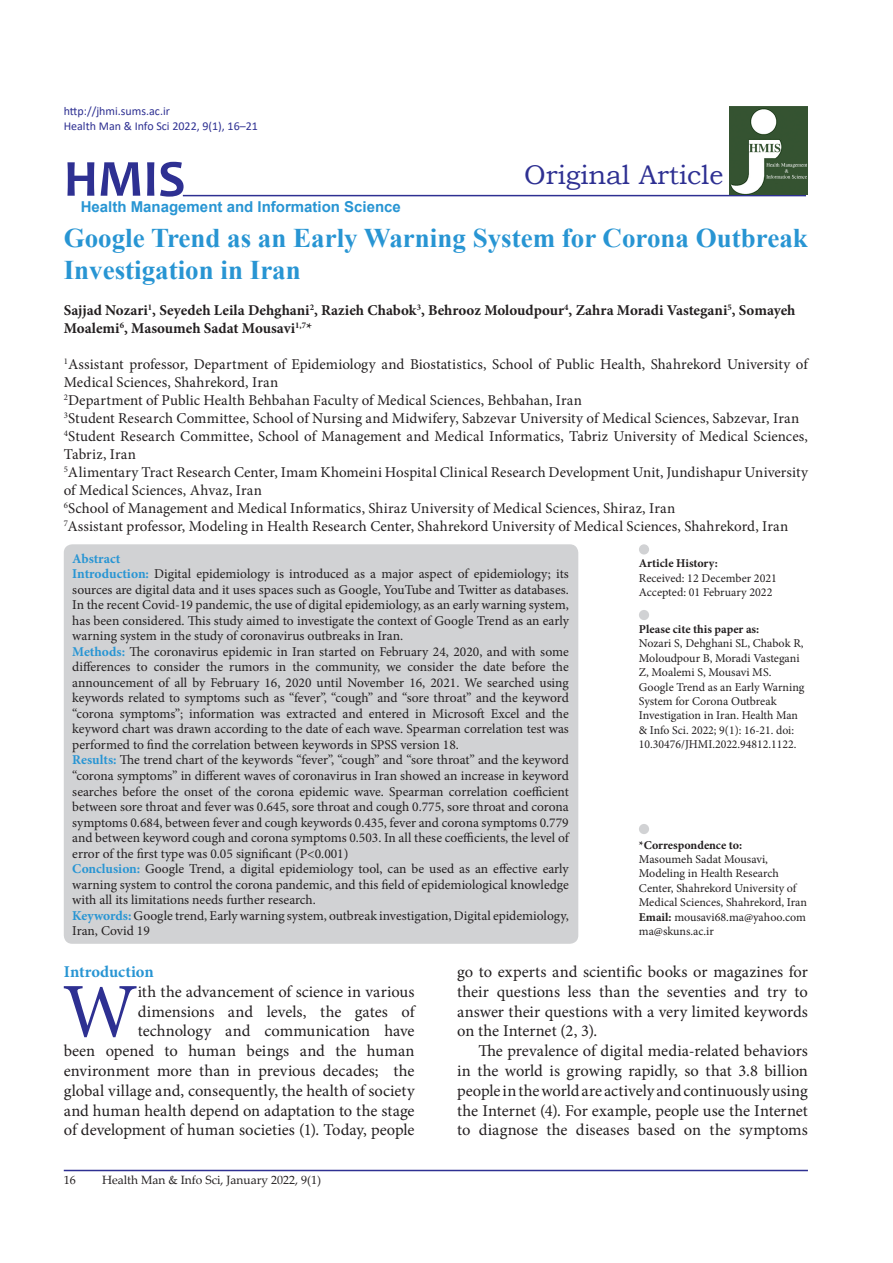
<style>
.page{position:relative;width:893px;height:1263px;background:#fff}
.page>*{position:absolute;margin:0;border:0;box-sizing:border-box;transform-origin:0 0}
.t1{font:77.4px "Minion Pro";color:#2e3092}
.t2{font:700 52.5px "Candara";color:#2e3092}
.t3{font:700 27px/32.4px "Times New Roman";color:#2895d3}
.t4{font:27px "Bookman Old Style";color:#2e3092}
.t5{font:16.5px/19.8px "Minion Pro";color:#231f20;text-align:justify}
.t6{font:700 16.5px "Minion Pro";letter-spacing:-.005em;color:#2895d3}
.t7{font:15px/18px "Minion Pro";letter-spacing:.005em;color:#231f20}
.t8{font:700 15px/18px "Minion Pro";color:#231f20}
.t9{font:700 15px "Arial";color:#2895d3}
.t10{font:13.5px/15.5px "Minion Pro";color:#231f20}
.t11{font:12px/14.4px "Minion Pro";color:#231f20}
.t12{font:700 12px "Minion Pro";color:#231f20}
.t13{font:12px/14.4px "Calibri";color:#2e3092}
.t14{font:12px "Palatino Linotype";color:#231f20}
.s1{font-weight:700;color:#2895d3}
.s2{font-weight:700}
</style>
<div class="page">
<hr style="left:64px;top:1170px;width:744px;height:1px;background:#2e3092">
<hr style="left:183px;top:195px;width:623px;height:1px;background:#2e3092">
<img style="left:729px;top:106px;width:79px;height:89px">
<div style="left:64px;top:544px;width:514px;height:400px;background:#d1d2d4;border-radius:9px"></div>
<div style="left:639px;top:544px;width:10px;height:10px;background:#d1d2d4;border-radius:50%"></div>
<div style="left:639px;top:824px;width:10px;height:10px;background:#d1d2d4;border-radius:50%"></div>
<div style="left:639px;top:610px;width:10px;height:10px;background:#d1d2d4;border-radius:50%"></div>
<p class="t13" style="left:64px;top:104px;width:196px">http://jhmi.sums.ac.ir<br>Health Man &amp; Info Sci 2022, 9(1), 16–21</p>
<h2 class="t2" style="left:64px;top:146px;width:123px">HMIS</h2>
<p class="t9" style="left:81px;top:196px;width:322px">Health Management and Information Science</p>
<h3 class="t4" style="left:524px;top:157px;width:201px">Original Article</h3>
<h3 class="t3" style="left:64px;top:221px;width:746px">Google Trend as an Early Warning System for Corona Outbreak<br>Investigation in Iran</h3>
<p class="t8" style="left:64px;top:301px;width:733px">Sajjad Nozari<sup>1</sup>, Seyedeh Leila Dehghani<sup>2</sup>, Razieh Chabok<sup>3</sup>, Behrooz Moloudpour<sup>4</sup>, Zahra Moradi Vastegani<sup>5</sup>, Somayeh<br>Moalemi<sup>6</sup>, Masoumeh Sadat Mousavi<sup>1,7</sup>*</p>
<p class="t7" style="left:64px;top:356px;width:746px"><sup>1</sup>Assistant professor, Department of Epidemiology and Biostatistics, School of Public Health, Shahrekord University of Medical Sciences, Shahrekord, Iran<br><sup>2</sup>Department of Public Health Behbahan Faculty of Medical Sciences, Behbahan, Iran<br><sup>3</sup>Student Research Committee, School of Nursing and Midwifery, Sabzevar University of Medical Sciences, Sabzevar, Iran <sup>4</sup>Student Research Committee, School of Management and Medical Informatics, Tabriz University of Medical Sciences, Tabriz, Iran<br><sup>5</sup>Alimentary Tract Research Center, Imam Khomeini Hospital Clinical Research Development Unit, Jundishapur University of Medical Sciences, Ahvaz, Iran<br><sup>6</sup>School of Management and Medical Informatics, Shiraz University of Medical Sciences, Shiraz, Iran<br><sup>7</sup>Assistant professor, Modeling in Health Research Center, Shahrekord University of Medical Sciences, Shahrekord, Iran</p>
<p class="t12" style="left:639px;top:555px;width:80px">Article History:</p>
<p class="t11" style="left:639px;top:571px;width:140px">Received: 12 December 2021<br>Accepted: 01 February 2022</p>
<p class="t10" style="left:72px;top:551px;width:498px"><span class="s1">Abstract<br>Introduction:</span> Digital epidemiology is introduced as a major aspect of epidemiology; its sources are digital data and it uses spaces such as Google, YouTube and Twitter as databases.<br>In the recent Covid-19 pandemic, the use of digital epidemiology, as an early warning system, has been considered. This study aimed to investigate the context of Google Trend as an early warning system in the study of coronavirus outbreaks in Iran.<br><span class="s1">Methods:</span> The coronavirus epidemic in Iran started on February 24, 2020, and with some differences to consider the rumors in the community, we consider the date before the announcement of all by February 16, 2020 until November 16, 2021. We searched using keywords related to symptoms such as “fever”, “cough” and “sore throat” and the keyword “corona symptoms”; information was extracted and entered in Microsoft Excel and the keyword chart was drawn according to the date of each wave. Spearman correlation test was performed to find the correlation between keywords in SPSS version 18.<br><span class="s1">Results:</span> The trend chart of the keywords “fever”, “cough” and “sore throat” and the keyword “corona symptoms” in different waves of coronavirus in Iran showed an increase in keyword searches before the onset of the corona epidemic wave. Spearman correlation coefficient between sore throat and fever was 0.645, sore throat and cough 0.775, sore throat and corona symptoms 0.684, between fever and cough keywords 0.435, fever and corona symptoms 0.779 and between keyword cough and corona symptoms 0.503. In all these coefficients, the level of error of the first type was 0.05 significant (P&lt;0.001)<br><span class="s1">Conclusion:</span> Google Trend, a digital epidemiology tool, can be used as an effective early warning system to control the corona pandemic, and this field of epidemiological knowledge with all its limitations needs further research.<br><span class="s1">Keywords:</span> Google trend, Early warning system, outbreak investigation, Digital epidemiology, Iran, Covid 19</p>
<p class="t12" style="left:639px;top:621px;width:122px">Please cite this paper as:</p>
<p class="t11" style="left:639px;top:636px;width:167px">Nozari S, Dehghani SL, Chabok R,<br>Moloudpour B, Moradi Vastegani<br>Z, Moalemi S, Mousavi MS.<br>Google Trend as an Early Warning<br>System for Corona Outbreak<br>Investigation in Iran. Health Man &amp; Info Sci. 2022; 9(1): 16-21. doi:<br>10.30476/JHMI.2022.94812.1122.</p>
<p class="t12" style="left:639px;top:836px;width:105px">*Correspondence to:</p>
<p class="t11" style="left:639px;top:852px;width:170px">Masoumeh Sadat Mousavi,<br>Modeling in Health Research<br>Center, Shahrekord University of<br>Medical Sciences, Shahrekord, Iran<br><span class="s2">Email:</span> mousavi68.ma@yahoo.com ma@skuns.ac.ir</p>
<p class="t6" style="left:64px;top:960px;width:91px">Introduction</p>
<h1 class="t1" style="left:63px;top:960px;width:77px">W</h1>
<p class="t5" style="left:64px;top:982px;width:352px;text-align:right">ith the advancement of science in various dimensions and levels, the gates of technology and communication have<br>been opened to human beings and the human environment more than in previous decades; the global village and, consequently, the health of society and human health depend on adaptation to the stage of development of human societies (1). Today, people</p>
<p class="t14" style="left:64px;top:1172px;width:13px">16</p>
<p class="t14" style="left:102px;top:1171px;width:221px">Health Man &amp; Info Sci, January 2022, 9(1)</p>
<p class="t5" style="left:457px;top:962px;width:352px">go to experts and scientific books or magazines for their questions less than the seventies and try to answer their questions with a very limited keywords on the Internet (2, 3).</p>
<p class="t5" style="left:457px;top:1041px;width:352px;text-indent:21px">The prevalence of digital media-related behaviors in the world is growing rapidly, so that 3.8 billion people in the world are actively and continuously using the Internet (4). For example, people use the Internet to diagnose the diseases based on the symptoms</p>
</div>
